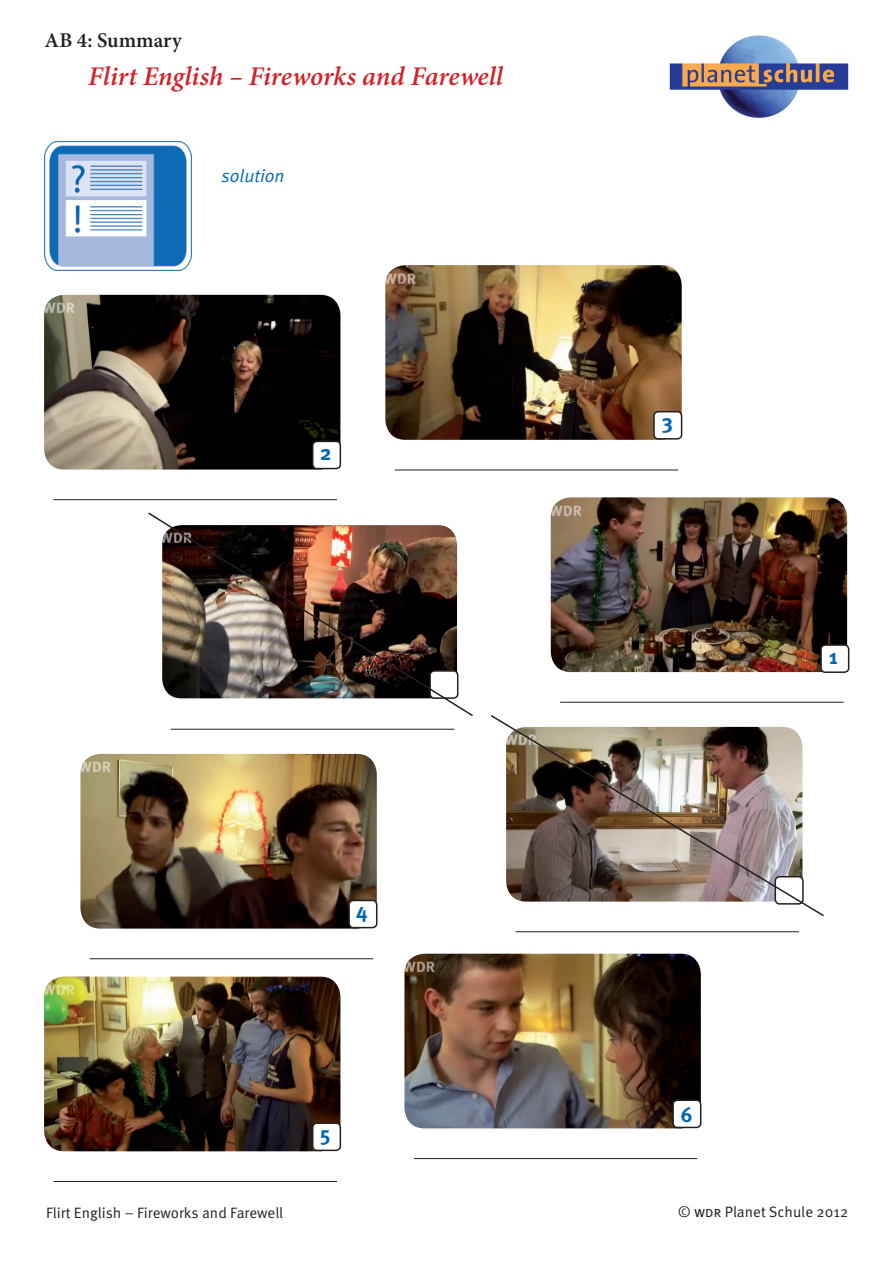
<style>
.page{position:relative;width:893px;height:1263px;background:#fff}
.page>*{position:absolute;margin:0;border:0;box-sizing:border-box;transform-origin:0 0}
.t1{font:italic 600 27px "Minion Pro";color:#d1232a}
.t2{font:600 21px "Minion Pro";color:#231f20}
.t3{font:700 21px "Meta OT";color:#0166b3}
.t4{font:18px "Meta OT Norm Ita";color:#0166b3}
.t5{font:15px "Meta OT Norm";color:#231f20}
</style>
<div class="page">
<img style="left:670px;top:35px;width:178px;height:83px">
<img style="left:44px;top:141px;width:147px;height:130px">
<img style="left:44px;top:295px;width:296px;height:174px">
<div style="left:313px;top:441px;width:27px;height:28px;background:#fff;border-radius:4px"></div>
<div style="left:312px;top:441px;width:29px;height:28px;border:2px solid #231f20;border-radius:4px"></div>
<hr style="left:53px;top:499px;width:284px;height:1px;background:#231f20">
<img style="left:385px;top:265px;width:297px;height:175px">
<div style="left:654px;top:412px;width:28px;height:27px;background:#fff;border-radius:4px"></div>
<div style="left:653px;top:411px;width:29px;height:29px;border:2px solid #231f20;border-radius:4px"></div>
<hr style="left:395px;top:470px;width:283px;height:1px;background:#231f20">
<hr style="left:171px;top:729px;width:283px;height:1px;background:#231f20">
<img style="left:551px;top:497px;width:296px;height:175px">
<hr style="left:560px;top:702px;width:284px;height:1px;background:#231f20">
<img style="left:80px;top:754px;width:297px;height:174px">
<div style="left:349px;top:900px;width:28px;height:28px;background:#fff;border-radius:4px"></div>
<div style="left:348px;top:900px;width:29px;height:28px;border:2px solid #231f20;border-radius:4px"></div>
<hr style="left:90px;top:958px;width:283px;height:1px;background:#231f20">
<hr style="left:515px;top:931px;width:284px;height:1px;background:#231f20">
<img style="left:44px;top:976px;width:296px;height:175px">
<div style="left:313px;top:1123px;width:27px;height:27px;background:#fff;border-radius:4px"></div>
<div style="left:312px;top:1122px;width:29px;height:29px;border:2px solid #231f20;border-radius:4px"></div>
<hr style="left:53px;top:1181px;width:284px;height:1px;background:#231f20">
<img style="left:404px;top:954px;width:297px;height:174px">
<div style="left:673px;top:1100px;width:28px;height:27px;background:#fff;border-radius:4px"></div>
<div style="left:672px;top:1099px;width:29px;height:29px;border:2px solid #231f20;border-radius:4px"></div>
<hr style="left:414px;top:1158px;width:283px;height:1px;background:#231f20">
<div style="left:821px;top:645px;width:28px;height:27px;background:#fff;border-radius:4px"></div>
<div style="left:820px;top:644px;width:29px;height:29px;border:2px solid #231f20;border-radius:4px"></div>
<img style="left:490px;top:715px;width:334px;height:202px">
<img style="left:148px;top:512px;width:325px;height:204px">
<h2 class="t2" style="left:45px;top:26px;width:139px">AB 4: Summary</h2>
<h1 class="t1" style="left:88px;top:58px;width:416px">Flirt English – Fireworks and Farewell</h1>
<p class="t4" style="left:222px;top:165px;width:65px">solution</p>
<h2 class="t3" style="left:320px;top:440px;width:13px">2</h2>
<h2 class="t3" style="left:356px;top:898px;width:13px">4</h2>
<h2 class="t3" style="left:320px;top:1121px;width:12px">5</h2>
<h2 class="t3" style="left:661px;top:409px;width:13px">3</h2>
<h2 class="t3" style="left:829px;top:644px;width:11px">1</h2>
<h2 class="t3" style="left:680px;top:1102px;width:14px">6</h2>
<p class="t5" style="left:46px;top:1203px;width:239px">Flirt English – Fireworks and Farewell</p>
<p class="t5" style="left:678px;top:1203px;width:172px">© wdr Planet Schule 2012</p>
</div>
